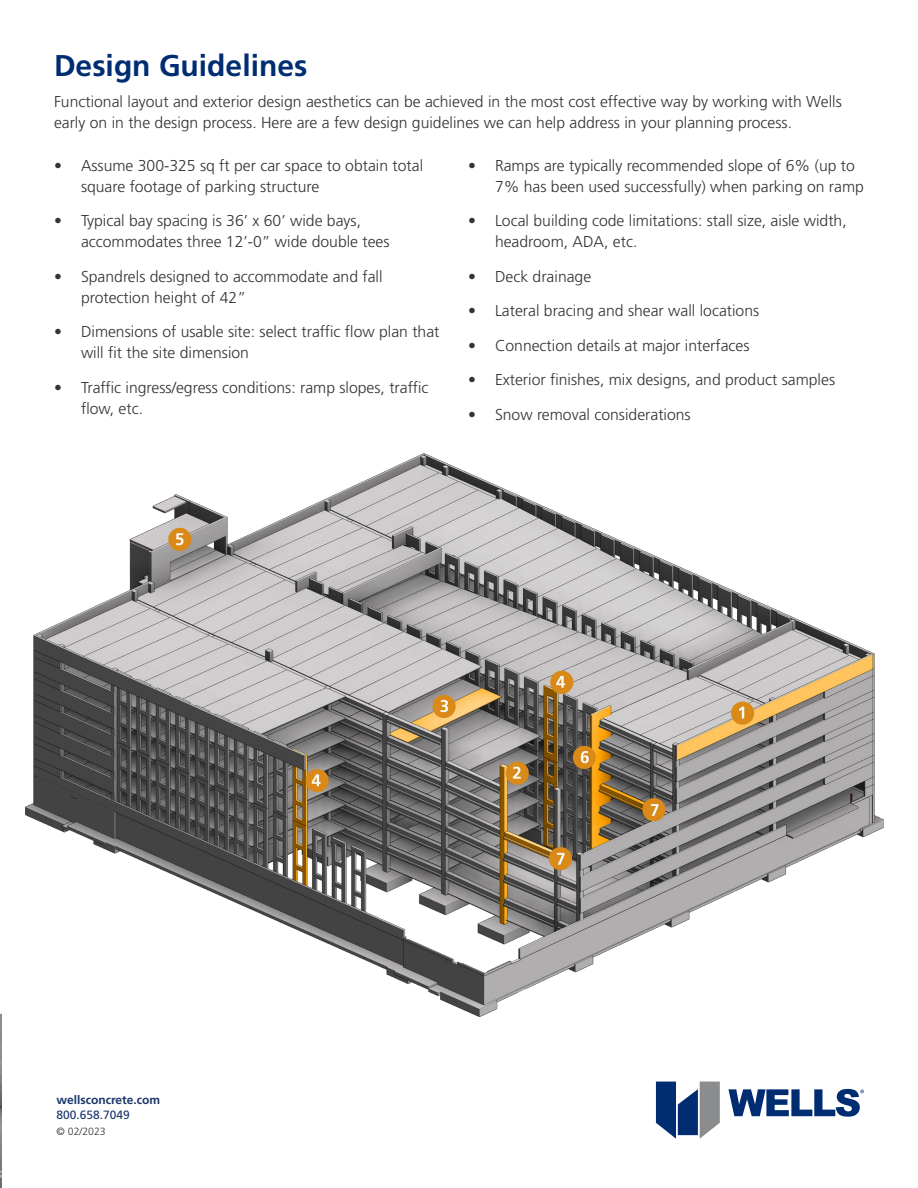
<style>
.page{position:relative;width:918px;height:1188px;background:#fff}
.page>*{position:absolute;margin:0;border:0;box-sizing:border-box;transform-origin:0 0}
.Body{font:700 30px "Frutiger LT Std";color:#002d72}
.t1{font:300 15.75px/21px "Frutiger LT Pro";color:#333}
.t2{font:700 12px "Frutiger LT Std";color:#1b376c}
.t3{font:12px "Frutiger LT Std";color:#1b376c}
.t4{font:300 10.5px "Frutiger LT Pro";color:#333}
</style>
<div class="page">
<img style="left:25px;top:454px;width:859px;height:563px">
<svg style="left:0;top:1013px;width:2px;height:175px"></svg>
<svg style="left:656px;top:1082px;width:64px;height:57px"></svg>
<svg style="left:728px;top:1089px;width:136px;height:28px"></svg>
<p class="Body" style="left:54px;top:48px;width:255px">Design Guidelines</p>
<p class="t1" style="left:54px;top:91px;width:789px">Functional layout and exterior design aesthetics can be achieved in the most cost effective way by working with Wells early on in the design process. Here are a few design guidelines we can help address in your planning process.</p>
<p class="t1" style="left:81px;top:155px;width:344px;text-indent:-27px">• Assume 300-325 sq ft per car space to obtain total square footage of parking structure</p>
<p class="t1" style="left:81px;top:210px;width:310px;text-indent:-27px">• Typical bay spacing is 36’ x 60’ wide bays, accommodates three 12’-0” wide double tees</p>
<p class="t1" style="left:81px;top:266px;width:303px;text-indent:-27px">• Spandrels designed to accommodate and fall protection height of 42”</p>
<p class="t1" style="left:81px;top:321px;width:360px;text-indent:-27px">• Dimensions of usable site: select traffic flow plan that will fit the site dimension</p>
<p class="t1" style="left:81px;top:377px;width:349px;text-indent:-27px">• Traffic ingress/egress conditions: ramp slopes, traffic flow, etc.</p>
<p class="t1" style="left:495px;top:155px;width:370px;text-indent:-27px">• Ramps are typically recommended slope of 6% (up to<br>7% has been used successfully) when parking on ramp</p>
<p class="t1" style="left:495px;top:210px;width:353px;text-indent:-27px">• Local building code limitations: stall size, aisle width, headroom, ADA, etc.</p>
<p class="t1" style="left:468px;top:266px;width:125px">• Deck drainage</p>
<p class="t1" style="left:468px;top:300px;width:293px">• Lateral bracing and shear wall locations</p>
<p class="t1" style="left:468px;top:335px;width:283px">• Connection details at major interfaces</p>
<p class="t1" style="left:468px;top:369px;width:369px">• Exterior finishes, mix designs, and product samples</p>
<p class="t1" style="left:468px;top:404px;width:224px">• Snow removal considerations</p>
<p class="t2" style="left:57px;top:1093px;width:105px">wellsconcrete.com</p>
<p class="t3" style="left:57px;top:1108px;width:75px">800.658.7049</p>
<p class="t4" style="left:57px;top:1125px;width:51px">© 02/2023</p>
</div>
